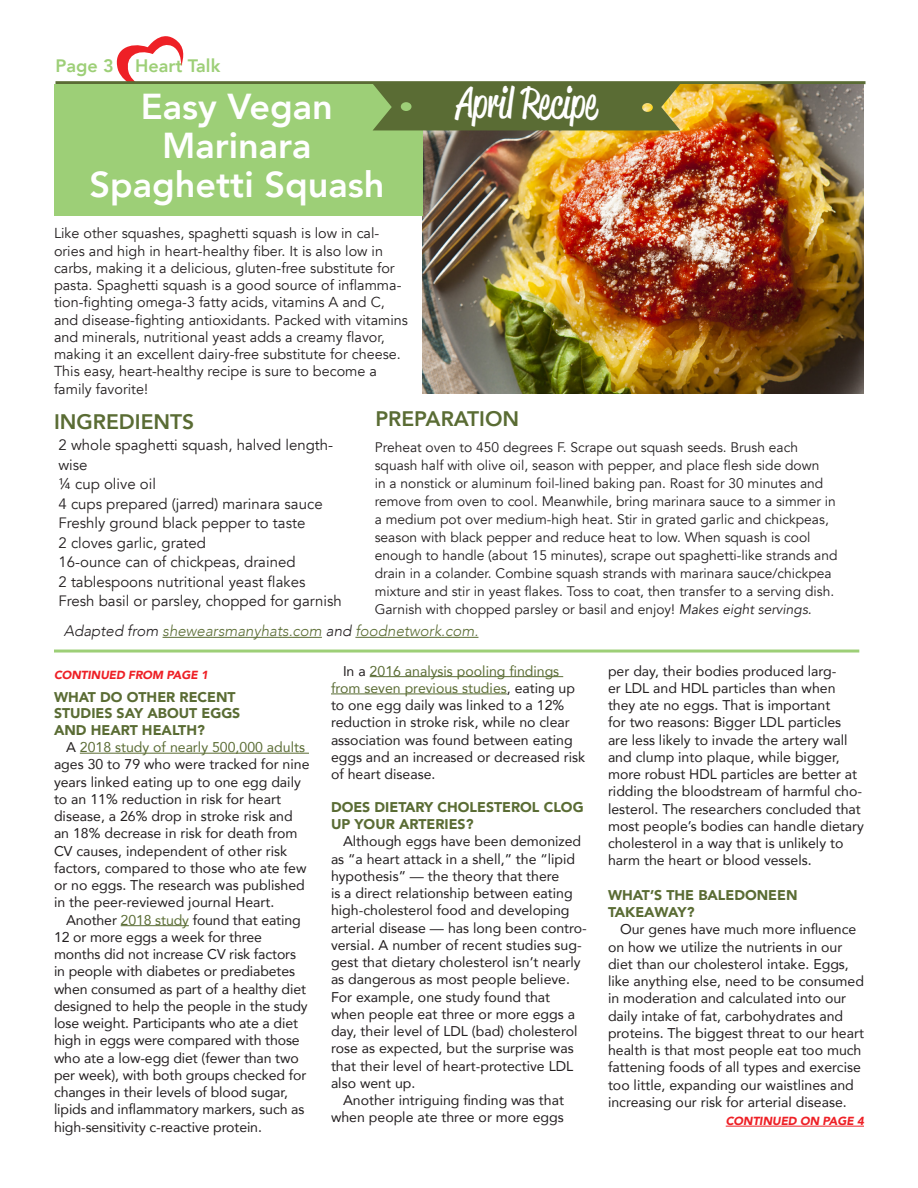
<style>
.page{position:relative;width:918px;height:1188px;background:#fff}
.page>*{position:absolute;margin:0;border:0;box-sizing:border-box;transform-origin:0 0}
.t1{font:42px "Reklame Script";color:#fff}
.t2{font:800 36px/39px "Avenir";color:#fff;text-align:center}
.t3{font:800 21px "Avenir";color:#5a6c34}
.t4{font:800 18px "Avenir";color:#9dcf77}
.t5{font:italic 300 15.15px "Avenir";color:#5a6c34}
.t6{font:15px/19.5px "Avenir";color:#231f20}
.t7{font:14.4px/17.2px "Avenir";color:#231f20}
.t8{font:14.1px/17.2px "Avenir";color:#231f20}
.t9{font:900 14.1px/17.2px "Avenir";color:#5a6c34}
.t10{font:13.8px/18px "Avenir";color:#231f20}
.t11{font:italic 900 11.7px "Avenir";letter-spacing:-.01em;color:#ee2026}
.s1{font-style:italic}
.s2{color:#231f20}
.s3{color:#5a6c34}
</style>
<div class="page">
<svg style="left:116px;top:36px;width:68px;height:45px"></svg>
<hr style="left:56px;top:81px;width:810px;height:3px;background:#5a6c34">
<hr style="left:163px;top:637px;width:159px;height:1px;background:#5a6c34">
<hr style="left:355px;top:637px;width:123px;height:1px;background:#5a6c34">
<img style="left:422px;top:84px;width:442px;height:310px">
<div style="left:54px;top:84px;width:368px;height:132px;background:#9dcf77"></div>
<hr style="left:54px;top:650px;width:805px;height:3px;background:#9dcf77">
<hr style="left:80px;top:753px;width:229px;height:1px;background:#5a6c34">
<hr style="left:121px;top:925px;width:68px;height:1px;background:#5a6c34">
<hr style="left:370px;top:676px;width:193px;height:1px;background:#5a6c34">
<hr style="left:331px;top:694px;width:176px;height:1px;background:#5a6c34">
<hr style="left:726px;top:1126px;width:138px;height:1px;background:#ee2026">
<svg style="left:373px;top:84px;width:307px;height:46px"></svg>
<p class="t4" style="left:56px;top:52px;width:166px">Page 3 Heart Talk</p>
<p class="t2" style="left:141px;top:87px;width:194px">Easy Vegan</p>
<p class="t2" style="left:90px;top:126px;width:296px">Marinara<br>Spaghetti Squash</p>
<p class="t7" style="left:54px;top:225px;width:356px">Like other squashes, spaghetti squash is low in cal&shy;ories and high in heart-healthy fiber. It is also low in carbs, making it a delicious, gluten-free substitute for pasta. Spaghetti squash is a good source of inflamma&shy;tion-fighting omega-3 fatty acids, vitamins A and C, and disease-fighting antioxidants. Packed with vitamins and minerals, nutritional yeast adds a creamy flavor, making it an excellent dairy-free substitute for cheese.<br>This easy, heart-healthy recipe is sure to become a family favorite!</p>
<p class="t1" style="left:456px;top:74px;width:142px">April Recipe</p>
<p class="t3" style="left:54px;top:405px;width:142px">INGREDIENTS</p>
<p class="t3" style="left:375px;top:402px;width:145px">PREPARATION</p>
<p class="t6" style="left:58px;top:436px;width:276px">2 whole spaghetti squash, halved length&shy;wise</p>
<p class="t6" style="left:58px;top:475px;width:99px">¼ cup olive oil</p>
<p class="t6" style="left:58px;top:494px;width:266px">4 cups prepared (jarred) marinara sauce</p>
<p class="t6" style="left:58px;top:514px;width:248px">Freshly ground black pepper to taste</p>
<p class="t6" style="left:58px;top:533px;width:149px">2 cloves garlic, grated</p>
<p class="t6" style="left:58px;top:553px;width:239px">16-ounce can of chickpeas, drained</p>
<p class="t6" style="left:58px;top:572px;width:248px">2 tablespoons nutritional yeast flakes</p>
<p class="t6" style="left:58px;top:592px;width:285px">Fresh basil or parsley, chopped for garnish</p>
<p class="t10" style="left:375px;top:439px;width:464px">Preheat oven to 450 degrees F. Scrape out squash seeds. Brush each squash half with olive oil, season with pepper, and place flesh side down<br>in a nonstick or aluminum foil-lined baking pan. Roast for 30 minutes and remove from oven to cool. Meanwhile, bring marinara sauce to a simmer in a medium pot over medium-high heat. Stir in grated garlic and chickpeas, season with black pepper and reduce heat to low. When squash is cool enough to handle (about 15 minutes), scrape out spaghetti-like strands and drain in a colander. Combine squash strands with marinara sauce/chickpea mixture and stir in yeast flakes. Toss to coat, then transfer to a serving dish.<br>Garnish with chopped parsley or basil and enjoy! <span class="s1">Makes eight servings.</span></p>
<p class="t5" style="left:64px;top:622px;width:416px"><span class="s2">Adapted from</span> shewearsmanyhats.com <span class="s2">and</span> foodnetwork.com.</p>
<p class="t11" style="left:54px;top:665px;width:156px">CONTINUED FROM PAGE 1</p>
<p class="t9" style="left:54px;top:689px;width:188px;line-height:15.6px">WHAT DO OTHER RECENT<br>STUDIES SAY ABOUT EGGS</p>
<p class="t9" style="left:54px;top:721px;width:152px">AND HEART HEALTH?</p>
<p class="t8" style="left:54px;top:738px;width:257px;text-indent:12px">A <span class="s3">2018 study of nearly 500,000 adults </span>ages 30 to 79 who were tracked for nine years linked eating up to one egg daily to an 11% reduction in risk for heart disease, a 26% drop in stroke risk and an 18% decrease in risk for death from CV causes, independent of other risk factors, compared to those who ate few or no eggs. The research was published in the peer-reviewed journal Heart.</p>
<p class="t8" style="left:54px;top:911px;width:255px;text-indent:12px">Another <span class="s3">2018 study</span> found that eating 12 or more eggs a week for three months did not increase CV risk factors in people with diabetes or prediabetes when consumed as part of a healthy diet designed to help the people in the study lose weight. Participants who ate a diet high in eggs were compared with those who ate a low-egg diet (fewer than two per week), with both groups checked for changes in their levels of blood sugar, lipids and inflammatory markers, such as high-sensitivity c-reactive protein.</p>
<p class="t8" style="left:331px;top:662px;width:256px;text-indent:12px">In a <span class="s3">2016 analysis pooling findings from seven previous studies</span>, eating up to one egg daily was linked to a 12% reduction in stroke risk, while no clear association was found between eating eggs and an increased or decreased risk of heart disease.</p>
<p class="t9" style="left:331px;top:798px;width:254px">DOES DIETARY CHOLESTEROL CLOG<br>UP YOUR ARTERIES?</p>
<p class="t8" style="left:331px;top:833px;width:258px;text-indent:12px">Although eggs have been demonized as “a heart attack in a shell,” the “lipid hypothesis” — the theory that there<br>is a direct relationship between eating high-cholesterol food and developing arterial disease — has long been contro&shy;versial. A number of recent studies sug&shy;gest that dietary cholesterol isn’t nearly as dangerous as most people believe.<br>For example, one study found that when people eat three or more eggs a day, their level of LDL (bad) cholesterol rose as expected, but the surprise was that their level of heart-protective LDL also went up.</p>
<p class="t8" style="left:331px;top:1091px;width:235px;text-align:right">Another intriguing finding was that when people ate three or more eggs</p>
<p class="t8" style="left:608px;top:662px;width:257px">per day, their bodies produced larg-<br>er LDL and HDL particles than when they ate no eggs. That is important<br>for two reasons: Bigger LDL particles are less likely to invade the artery wall and clump into plaque, while bigger, more robust HDL particles are better at ridding the bloodstream of harmful cho&shy;lesterol. The researchers concluded that most people’s bodies can handle dietary cholesterol in a way that is unlikely to harm the heart or blood vessels.</p>
<p class="t9" style="left:608px;top:886px;width:191px">WHAT’S THE BALEDONEEN<br>TAKEAWAY?</p>
<p class="t8" style="left:608px;top:920px;width:258px;text-indent:12px">Our genes have much more influence on how we utilize the nutrients in our diet than our cholesterol intake. Eggs, like anything else, need to be consumed in moderation and calculated into our daily intake of fat, carbohydrates and proteins. The biggest threat to our heart health is that most people eat too much fattening foods of all types and exercise too little, expanding our waistlines and increasing our risk for arterial disease.</p>
<p class="t11" style="left:726px;top:1112px;width:140px">CONTINUED ON PAGE 4</p>
</div>
